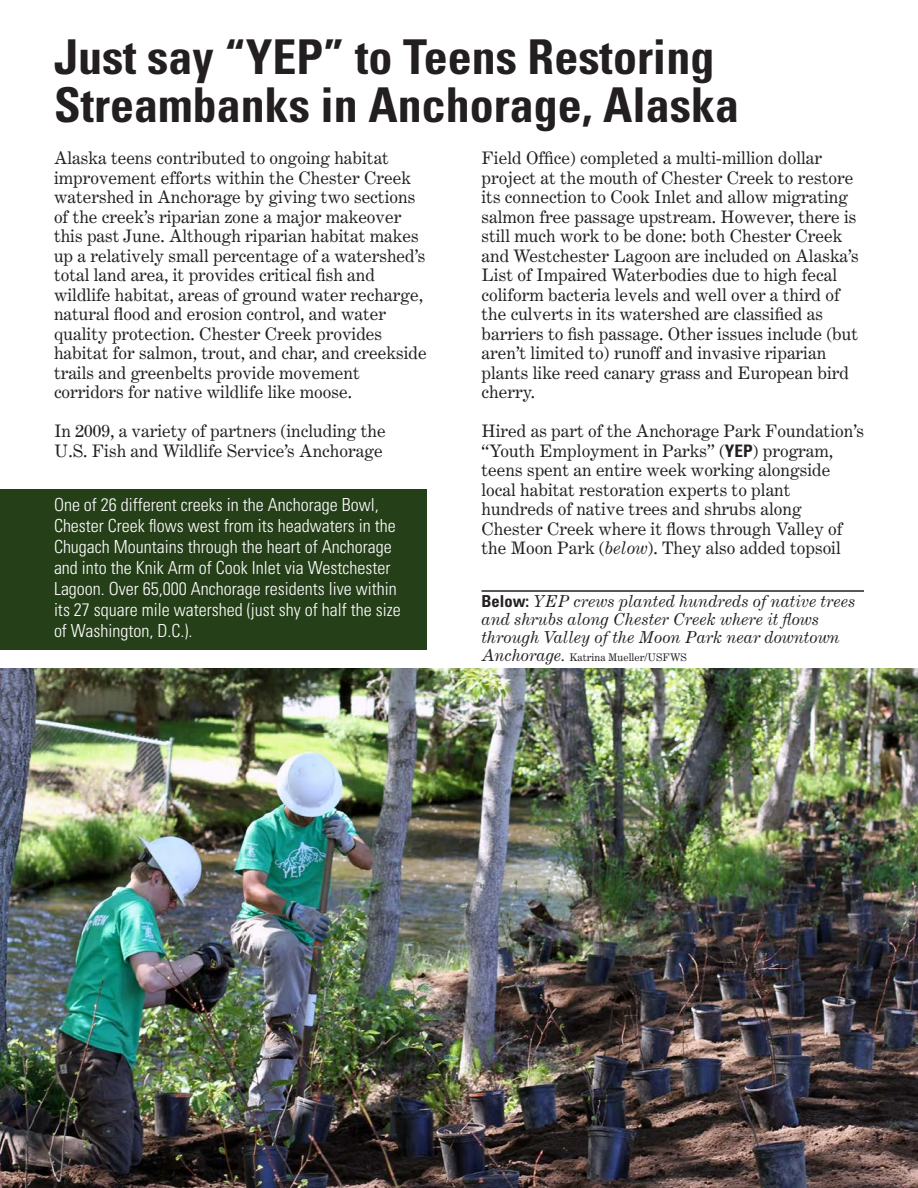
<style>
.page{position:relative;width:918px;height:1188px;background:#fff}
.page>*{position:absolute;margin:0;border:0;box-sizing:border-box;transform-origin:0 0}
.t1{font:700 condensed 48px/48px "Univers";color:#231f20}
.t2{font:300 condensed 18px/21px "Univers";color:#fff}
.t3{font:17.25px/19.5px "Century Expanded";color:#231f20}
.t4{font:italic 16.5px/18px "Century Expanded";color:#231f20}
.t5{font:10.5px "Century Expanded";color:#231f20}
.s1{font-family:"Univers";font-weight:700;font-stretch:condensed}
.s2{font-style:italic}
.s3{font-family:"Univers";font-weight:700;font-style:normal;font-stretch:condensed}
.s4{font-style:italic;font-size:16.5px}
</style>
<div class="page">
<div style="left:0;top:490px;width:427px;height:160px;background:#253f18"></div>
<img style="left:0;top:668px;width:918px;height:520px">
<hr style="left:482px;top:590px;width:382px;height:2px;background:#231f20">
<p class="t1" style="left:54px;top:33px;width:687px">Just say “YEP” to Teens Restoring<br>Streambanks in Anchorage, Alaska</p>
<p class="t3" style="left:482px;top:149px;width:379px">Field Office) completed a multi-million dollar project at the mouth of Chester Creek to restore its connection to Cook Inlet and allow migrating salmon free passage upstream. However, there is still much work to be done: both Chester Creek and Westchester Lagoon are included on Alaska’s List of Impaired Waterbodies due to high fecal coliform bacteria levels and well over a third of the culverts in its watershed are classified as barriers to fish passage. Other issues include (but aren’t limited to) runoff and invasive riparian plants like reed canary grass and European bird cherry.</p>
<p class="t3" style="left:482px;top:421px;width:384px">Hired as part of the Anchorage Park Foundation’s “Youth Employment in Parks” (<span class="s1">YEP</span>) program, teens spent an entire week working alongside local habitat restoration experts to plant hundreds of native trees and shrubs along Chester Creek where it flows through Valley of the Moon Park (<span class="s2">below</span>). They also added topsoil</p>
<p class="t3" style="left:54px;top:149px;width:374px">Alaska teens contributed to ongoing habitat improvement efforts within the Chester Creek watershed in Anchorage by giving two sections of the creek’s riparian zone a major makeover this past June. Although riparian habitat makes up a relatively small percentage of a watershed’s total land area, it provides critical fish and wildlife habitat, areas of ground water recharge, natural flood and erosion control, and water quality protection. Chester Creek provides habitat for salmon, trout, and char, and creekside trails and greenbelts provide movement corridors for native wildlife like moose.</p>
<p class="t3" style="left:54px;top:421px;width:333px">In 2009, a variety of partners (including the<br>U.S. Fish and Wildlife Service’s Anchorage</p>
<p class="t2" style="left:54px;top:494px;width:348px">One of 26 different creeks in the Anchorage Bowl, Chester Creek flows west from its headwaters in the Chugach Mountains through the heart of Anchorage and into the Knik Arm of Cook Inlet via Westchester Lagoon. Over 65,000 Anchorage residents live within its 27 square mile watershed (just shy of half the size of Washington, D.C.).</p>
<p class="t4" style="left:482px;top:592px;width:375px"><span class="s3">Below:</span> YEP crews planted hundreds of native trees and shrubs along Chester Creek where it flows through Valley of the Moon Park near downtown</p>
<p class="t5" style="left:482px;top:651px;width:207px"><span class="s4">Anchorage.</span> Katrina Mueller/USFWS</p>
</div>
